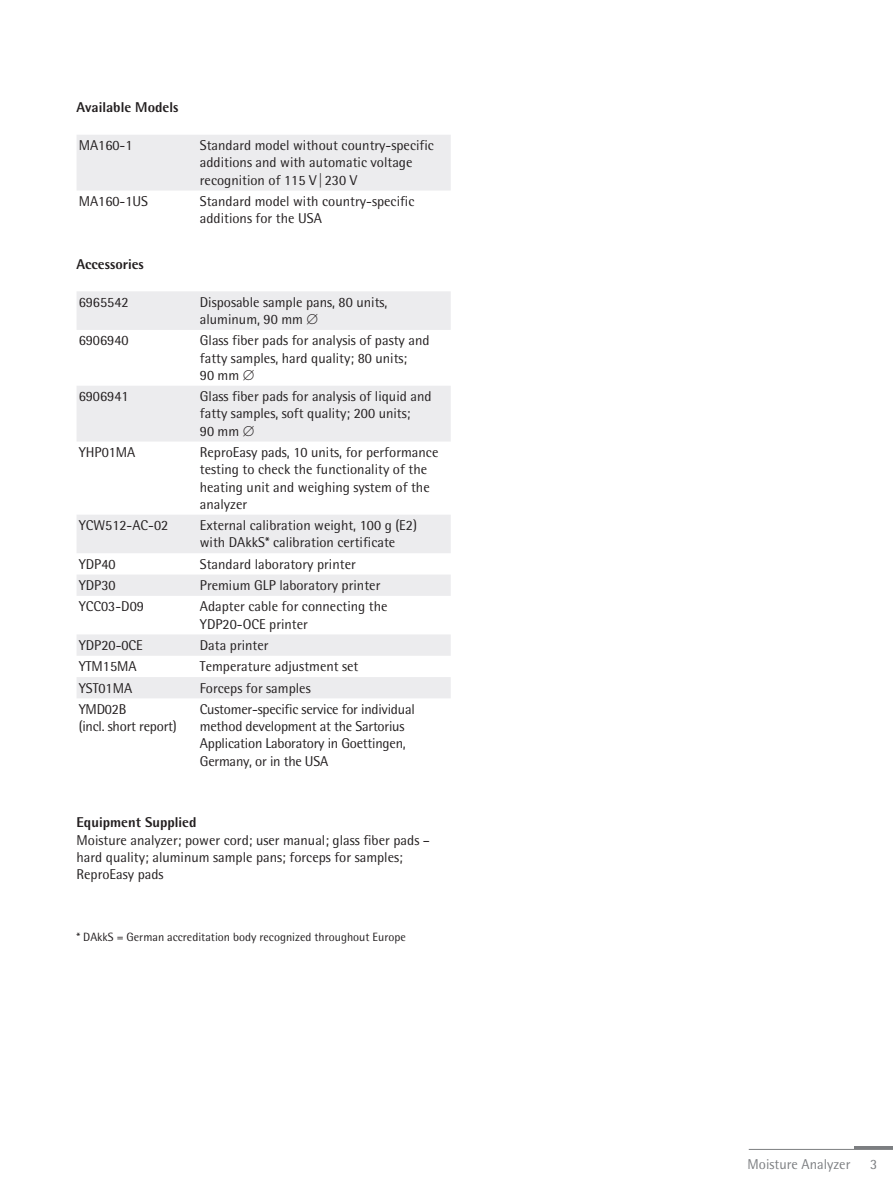
<style>
.page{position:relative;width:893px;height:1191px;background:#fff}
.page>*{position:absolute;margin:0;border:0;box-sizing:border-box;transform-origin:0 0}
.t1{font:14.25px/17.2px "Sartorius Rotis Sans 2013";color:#231f20}
.t2{font:800 14.25px "Sartorius Rotis Sans 2013";color:#231f20}
.t3{font:14.25px "Sartorius Rotis Sans 2013";color:#7c7e81}
.t4{font:12px "Sartorius Rotis Sans 2013";color:#231f20}
</style>
<div class="page">
<hr style="left:749px;top:1149px;width:144px;height:1px;background:#7c7e81">
<hr style="left:855px;top:1146px;width:38px;height:3px;background:#7c7e81">
<div style="left:77px;top:135px;width:374px;height:55px;background:#ececee"></div>
<svg style="left:77px;top:291px;width:374px;height:407px"></svg>
<svg style="left:307px;top:314px;width:11px;height:10px"></svg>
<svg style="left:243px;top:369px;width:11px;height:11px"></svg>
<svg style="left:243px;top:425px;width:11px;height:11px"></svg>
<p class="t2" style="left:77px;top:98px;width:103px">Available Models</p>
<p class="t1" style="left:79px;top:136px;width:55px">MA160-1</p>
<p class="t1" style="left:200px;top:136px;width:236px">Standard model without country-specific additions and with automatic voltage recognition of 115 V|230 V</p>
<p class="t1" style="left:79px;top:192px;width:71px">MA160-1US</p>
<p class="t1" style="left:200px;top:192px;width:216px">Standard model with country-specific additions for the USA</p>
<p class="t2" style="left:77px;top:255px;width:69px">Accessories</p>
<p class="t1" style="left:79px;top:293px;width:51px">6965542</p>
<p class="t1" style="left:200px;top:293px;width:189px">Disposable sample pans, 80 units, aluminum, 90 mm</p>
<p class="t1" style="left:79px;top:332px;width:51px">6906940</p>
<p class="t1" style="left:200px;top:332px;width:231px">Glass fiber pads for analysis of pasty and fatty samples, hard quality; 80 units;<br>90 mm</p>
<p class="t1" style="left:79px;top:387px;width:51px">6906941</p>
<p class="t1" style="left:200px;top:387px;width:233px">Glass fiber pads for analysis of liquid and fatty samples, soft quality; 200 units;<br>90 mm</p>
<p class="t1" style="left:79px;top:443px;width:58px">YHP01MA</p>
<p class="t1" style="left:200px;top:443px;width:240px">ReproEasy pads, 10 units, for performance testing to check the functionality of the heating unit and weighing system of the analyzer</p>
<p class="t1" style="left:79px;top:516px;width:91px">YCW512-AC-02</p>
<p class="t1" style="left:200px;top:516px;width:219px">External calibration weight, 100 g (E2) with DAkkS* calibration certificate</p>
<p class="t1" style="left:79px;top:555px;width:39px">YDP40</p>
<p class="t1" style="left:200px;top:555px;width:157px">Standard laboratory printer</p>
<p class="t1" style="left:79px;top:576px;width:39px">YDP30</p>
<p class="t1" style="left:200px;top:576px;width:182px">Premium GLP laboratory printer</p>
<p class="t1" style="left:79px;top:598px;width:67px">YCC03-D09</p>
<p class="t1" style="left:200px;top:598px;width:189px">Adapter cable for connecting the<br>YDP20-OCE printer</p>
<p class="t1" style="left:79px;top:636px;width:66px">YDP20-0CE</p>
<p class="t1" style="left:200px;top:636px;width:70px">Data printer</p>
<p class="t1" style="left:79px;top:657px;width:60px">YTM15MA</p>
<p class="t1" style="left:200px;top:657px;width:160px">Temperature adjustment set</p>
<p class="t1" style="left:79px;top:679px;width:55px">YST01MA</p>
<p class="t1" style="left:200px;top:679px;width:112px">Forceps for samples</p>
<p class="t1" style="left:79px;top:700px;width:100px">YMD02B<br>(incl. short report)</p>
<p class="t1" style="left:200px;top:700px;width:216px">Customer-specific service for individual method development at the Sartorius Application Laboratory in Goettingen, Germany, or in the USA</p>
<p class="t2" style="left:77px;top:813px;width:122px">Equipment Supplied</p>
<p class="t1" style="left:77px;top:831px;width:355px">Moisture analyzer; power cord; user manual; glass fiber pads – hard quality; aluminum sample pans; forceps for samples;<br>ReproEasy pads</p>
<p class="t4" style="left:77px;top:930px;width:331px">* DAkkS = German accreditation body recognized throughout Europe</p>
<p class="t3" style="left:748px;top:1155px;width:104px">Moisture Analyzer</p>
<p class="t3" style="left:870px;top:1155px;width:9px">3</p>
</div>
